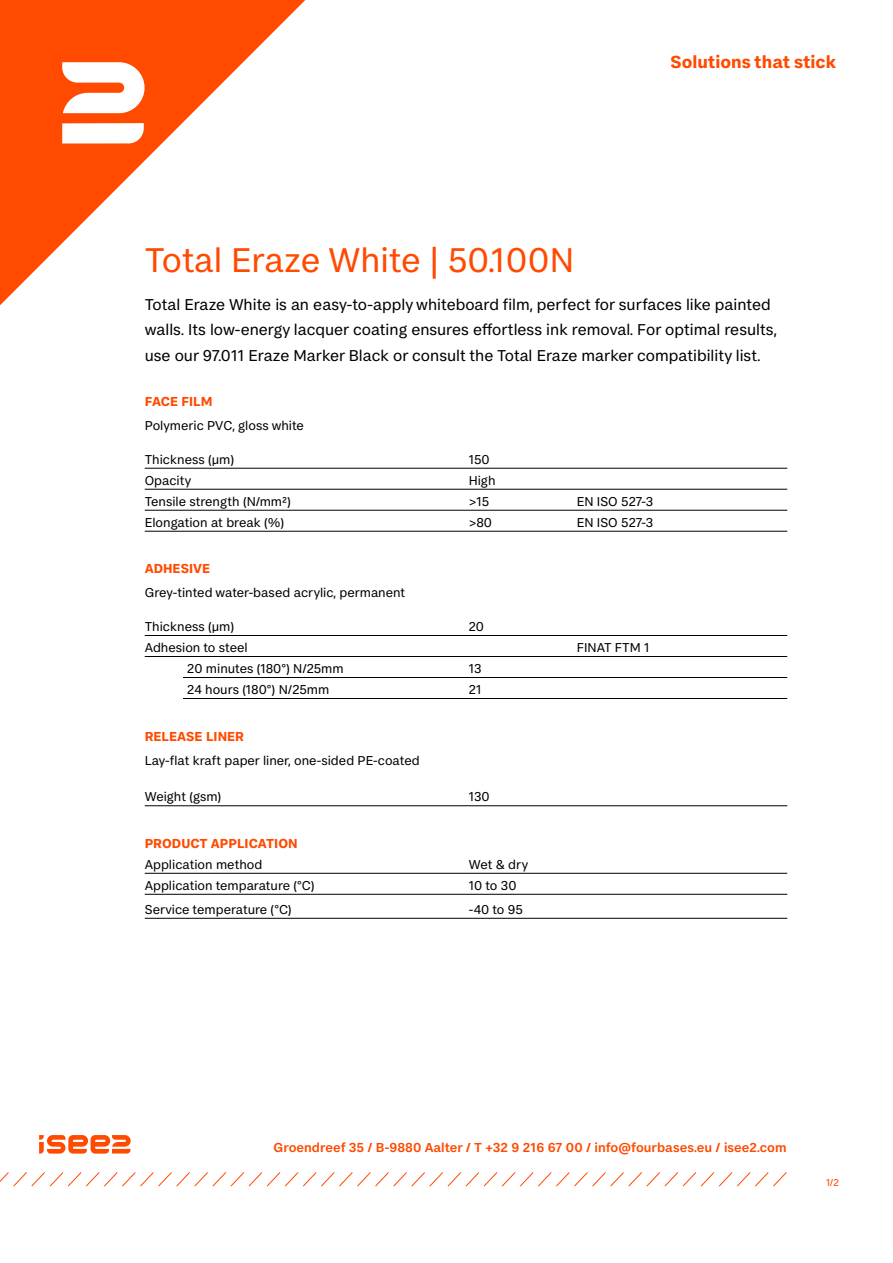
<style>
.page{position:relative;width:893px;height:1263px;background:#fff}
.page>*{position:absolute;margin:0;border:0;box-sizing:border-box;transform-origin:0 0}
.t1{font:36px "FS Koopman";color:#ff4a00}
.t2{font:700 18.15px "FS Koopman";color:#ff4a00}
.t3{font:16.5px/25.5px "FS Koopman";color:#000}
.t4{font:13.5px "FS Koopman";color:#000}
.t5{font:500 13.5px "FS Koopman";color:#ff4a00}
.t6{font:700 13.5px "FS Koopman";color:#ff4a00}
.t7{font:10.5px "FS Koopman";color:#ff4a00}
</style>
<div class="page">
<svg style="left:39px;top:1135px;width:92px;height:18px"></svg>
<svg style="left:0;top:1172px;width:787px;height:15px"></svg>
<svg style="left:0;top:0;width:306px;height:306px"></svg>
<svg style="left:62px;top:62px;width:83px;height:51px"></svg>
<svg style="left:62px;top:123px;width:82px;height:20px"></svg>
<hr style="left:145px;top:468px;width:642px;height:1px;background:#000">
<hr style="left:145px;top:489px;width:642px;height:1px;background:#000">
<hr style="left:145px;top:510px;width:642px;height:1px;background:#000">
<hr style="left:145px;top:531px;width:642px;height:1px;background:#000">
<hr style="left:145px;top:635px;width:642px;height:1px;background:#000">
<hr style="left:145px;top:656px;width:642px;height:1px;background:#000">
<hr style="left:183px;top:677px;width:604px;height:1px;background:#000">
<hr style="left:183px;top:698px;width:604px;height:1px;background:#000">
<hr style="left:145px;top:805px;width:642px;height:1px;background:#000">
<hr style="left:145px;top:873px;width:642px;height:1px;background:#000">
<hr style="left:145px;top:894px;width:642px;height:1px;background:#000">
<hr style="left:145px;top:918px;width:642px;height:1px;background:#000">
<h2 class="t2" style="left:670px;top:50px;width:167px">Solutions that stick</h2>
<h1 class="t1" style="left:145px;top:239px;width:431px">Total Eraze White | 50.100N</h1>
<p class="t3" style="left:145px;top:291px;width:633px">Total Eraze White is an easy-to-apply whiteboard film, perfect for surfaces like painted walls. Its low-energy lacquer coating ensures effortless ink removal. For optimal results, use our 97.011 Eraze Marker Black or consult the Total Eraze marker compatibility list.</p>
<p class="t6" style="left:145px;top:393px;width:69px">FACE FILM</p>
<p class="t4" style="left:145px;top:418px;width:161px">Polymeric PVC, gloss white</p>
<p class="t4" style="left:145px;top:451px;width:91px">Thickness (µm)</p>
<p class="t4" style="left:469px;top:451px;width:22px">150</p>
<p class="t4" style="left:145px;top:472px;width:48px">Opacity</p>
<p class="t4" style="left:469px;top:472px;width:28px">High</p>
<p class="t4" style="left:145px;top:493px;width:148px">Tensile strength (N/mm²)</p>
<p class="t4" style="left:469px;top:493px;width:22px">&gt;15</p>
<p class="t4" style="left:577px;top:493px;width:78px">EN ISO 527-3</p>
<p class="t4" style="left:145px;top:514px;width:141px">Elongation at break (%)</p>
<p class="t4" style="left:469px;top:514px;width:25px">&gt;80</p>
<p class="t4" style="left:577px;top:514px;width:78px">EN ISO 527-3</p>
<p class="t6" style="left:145px;top:560px;width:67px">ADHESIVE</p>
<p class="t4" style="left:145px;top:585px;width:262px">Grey-tinted water-based acrylic, permanent</p>
<p class="t4" style="left:145px;top:619px;width:91px">Thickness (µm)</p>
<p class="t4" style="left:469px;top:619px;width:17px">20</p>
<p class="t4" style="left:145px;top:640px;width:104px">Adhesion to steel</p>
<p class="t4" style="left:577px;top:640px;width:74px">FINAT FTM 1</p>
<p class="t4" style="left:187px;top:661px;width:158px">20 minutes (180°) N/25mm</p>
<p class="t4" style="left:469px;top:661px;width:14px">13</p>
<p class="t4" style="left:187px;top:682px;width:143px">24 hours (180°) N/25mm</p>
<p class="t4" style="left:469px;top:682px;width:15px">21</p>
<p class="t6" style="left:145px;top:728px;width:101px">RELEASE LINER</p>
<p class="t4" style="left:145px;top:752px;width:276px">Lay-flat kraft paper liner, one-sided PE-coated</p>
<p class="t4" style="left:145px;top:789px;width:78px">Weight (gsm)</p>
<p class="t4" style="left:469px;top:789px;width:23px">130</p>
<p class="t6" style="left:145px;top:835px;width:154px">PRODUCT APPLICATION</p>
<p class="t4" style="left:145px;top:856px;width:119px">Application method</p>
<p class="t4" style="left:469px;top:856px;width:61px">Wet &amp; dry</p>
<p class="t4" style="left:145px;top:877px;width:171px">Application temparature (°C)</p>
<p class="t4" style="left:469px;top:877px;width:49px">10 to 30</p>
<p class="t4" style="left:145px;top:901px;width:148px">Service temperature (°C)</p>
<p class="t4" style="left:469px;top:901px;width:56px">-40 to 95</p>
<p class="t5" style="left:273px;top:1140px;width:515px">Groendreef 35 / B-9880 Aalter / T +32 9 216 67 00 / info@fourbases.eu / isee2.com</p>
<p class="t7" style="left:826px;top:1177px;width:14px">1/2</p>
</div>
